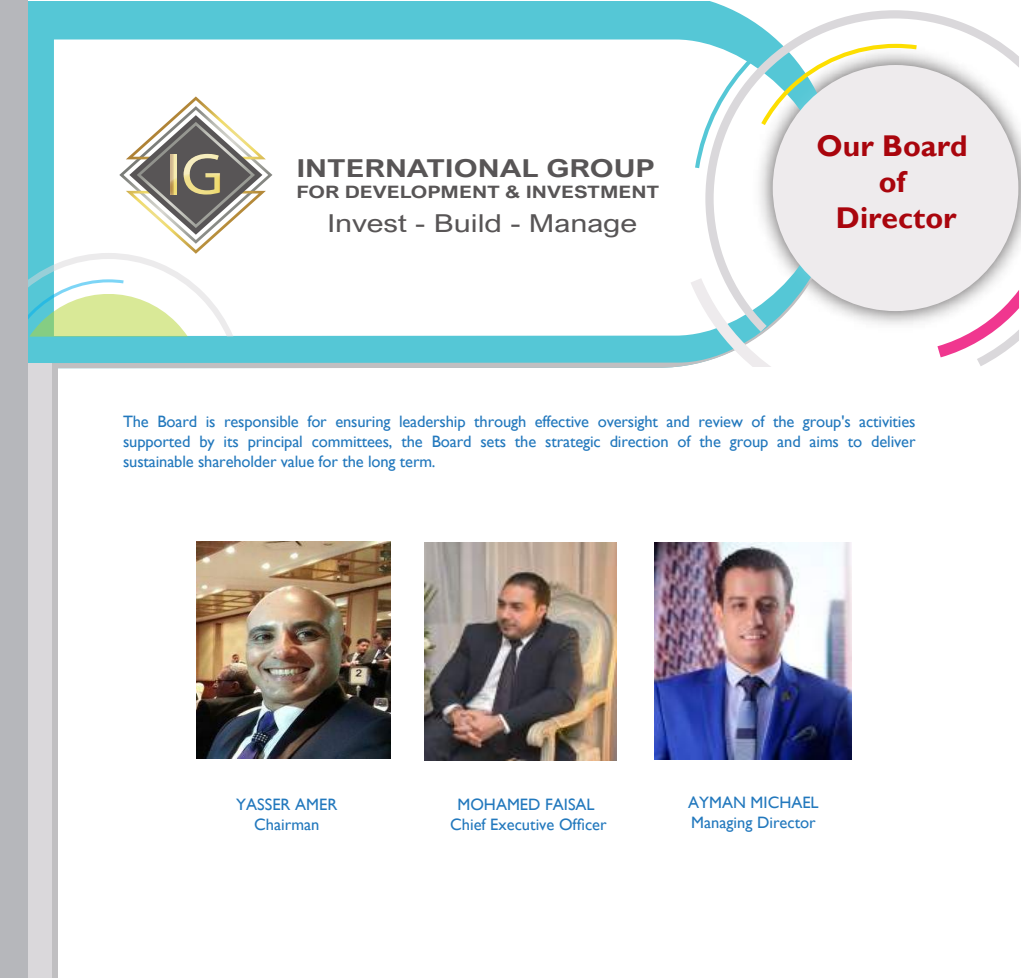
<style>
.page{position:relative;width:1021px;height:978px;background:#fff}
.page>*{position:absolute;margin:0;border:0;box-sizing:border-box;transform-origin:0 0}
.t1{font:700 30px/36px "Gill Sans";color:#a9050d;text-align:center}
.t2{font:24.75px "Arial Nova";color:#585556;scale:1.23 1}
.t3{font:700 24.75px "Arial Nova";color:#585556;scale:1.23 1}
.t4{font:700 17.1px "Arial Nova";color:#585556;scale:1.23 1}
.t5{font:16.5px/19.8px "Gill Sans";color:#2278bd;text-align:center}
</style>
<div class="page">
<svg style="left:272px;top:2px;width:461px;height:42px;background:#67cdda"></svg>
<svg style="left:272px;top:168px;width:499px;height:200px"></svg>
<svg style="left:690px;top:278px;width:81px;height:88px"></svg>
<svg style="left:695px;top:129px;width:10px;height:39px"></svg>
<svg style="left:705px;top:10px;width:314px;height:322px;fill:#eeebed"></svg>
<svg style="left:937px;top:290px;width:82px;height:76px"></svg>
<img style="left:272px;top:541px;width:118px;height:218px">
<img style="left:425px;top:543px;width:192px;height:217px">
<svg style="left:28px;top:2px;width:244px;height:976px"></svg>
<div style="left:0;top:3px;width:28px;height:975px;background:#b6b7bb"></div>
<div style="left:0;top:0;width:28px;height:372px;background:#b6b7bb"></div>
<img style="left:654px;top:543px;width:197px;height:217px">
<h2 class="t3" style="left:296px;top:154px;width:293px">INTERNATIONAL GROUP</h2>
<p class="t4" style="left:296px;top:182px;width:297px">FOR DEVELOPMENT &amp; INVESTMENT</p>
<h2 class="t2" style="left:327px;top:209px;width:253px">Invest - Build - Manage</h2>
<h1 class="t1" style="left:816px;top:129px;width:153px">Our Board of<br>Director</h1>
<p class="t5" style="left:123px;top:412px;width:794px;text-align:justify">The Board is responsible for ensuring leadership through effective oversight and review of the group's activities supported by its principal committees, the Board sets the strategic direction of the group and aims to deliver sustainable shareholder value for the long term.</p>
<p class="t5" style="left:236px;top:795px;width:102px">YASSER AMER<br>Chairman</p>
<p class="t5" style="left:450px;top:795px;width:158px">MOHAMED FAISAL<br>Chief Executive Officer</p>
<p class="t5" style="left:688px;top:793px;width:132px;text-align:left">AYMAN MICHAEL<br>Managing Director</p>
</div>
